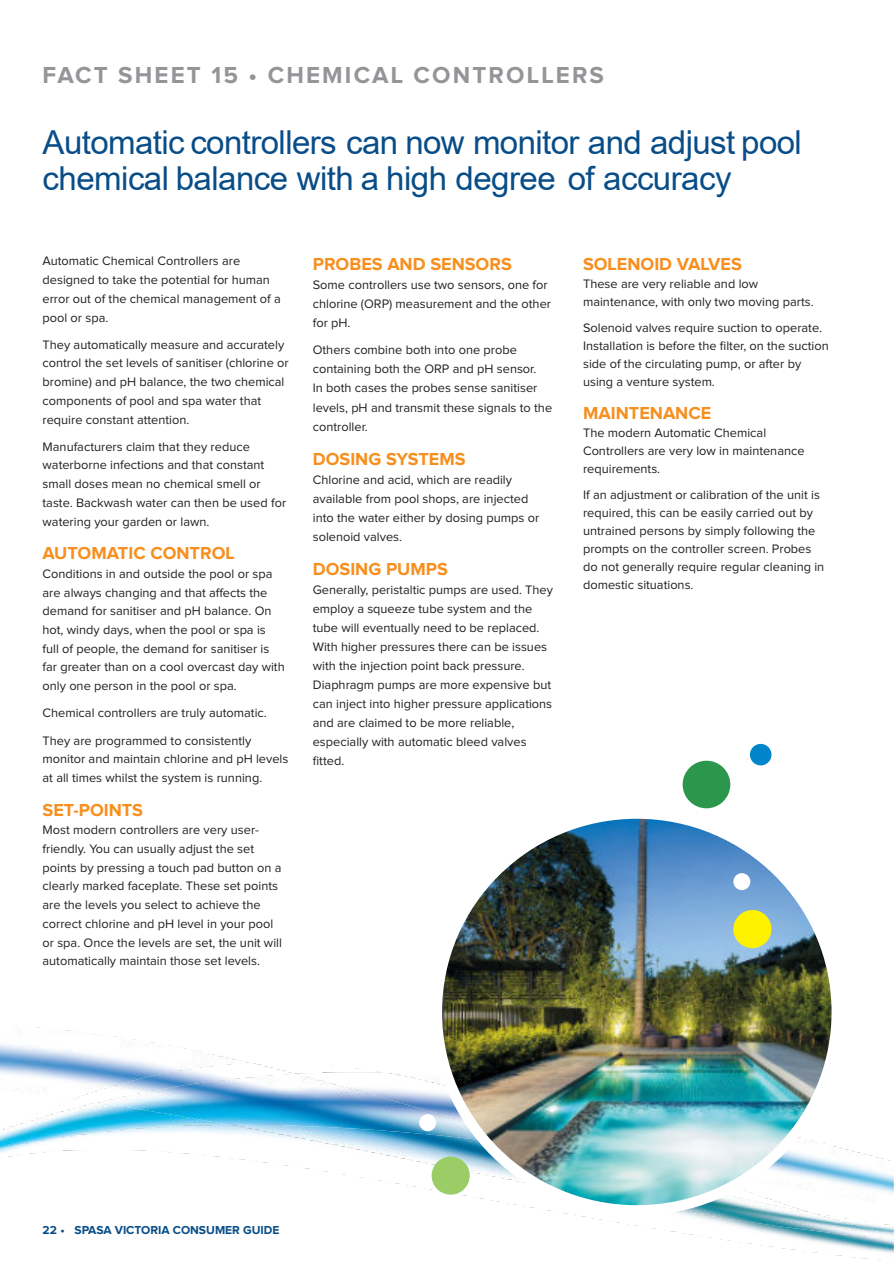
<style>
.page{position:relative;width:894px;height:1263px;background:#fff}
.page>*{position:absolute;margin:0;border:0;box-sizing:border-box;transform-origin:0 0}
.t1{font:33px/36px "Arial";letter-spacing:-.02em;color:#084d88}
.t2{font:700 24px "Proxima Nova";letter-spacing:.09em;color:#939598}
.t3{font:700 18px "Proxima Nova";color:#f78f1e}
.t4{font:12.75px/18.8px "Proxima Nova";color:#231f20}
.t5{font:700 12px "Proxima Nova";color:#084d88}
</style>
<div class="page">
<img style="left:893px;top:1176px;width:1px;height:17px">
<img style="left:0;top:1065px;width:892px;height:196px">
<img style="left:0;top:1025px;width:250px;height:74px">
<img style="left:73px;top:1063px;width:223px;height:40px">
<img style="left:229px;top:1150px;width:663px;height:89px">
<img style="left:384px;top:1073px;width:509px;height:133px">
<img style="left:296px;top:1072px;width:135px;height:99px">
<img style="left:0;top:1103px;width:97px;height:47px">
<img style="left:97px;top:1074px;width:334px;height:76px">
<div style="left:682px;top:761px;width:48px;height:47px;background:#2b964c;border-radius:50%"></div>
<div style="left:749px;top:744px;width:22px;height:21px;background:#0085cb;border-radius:50%"></div>
<img style="left:431px;top:808px;width:410px;height:408px">
<div style="left:733px;top:910px;width:38px;height:38px;background:#fff200;border-radius:50%"></div>
<div style="left:431px;top:1156px;width:38px;height:39px;background:#9bcd66;border-radius:50%"></div>
<div style="left:733px;top:873px;width:17px;height:17px;background:#fff;border-radius:50%"></div>
<div style="left:419px;top:1114px;width:17px;height:17px;background:#fff;border-radius:50%"></div>
<svg style="left:892px;top:1227px;width:2px;height:27px"></svg>
<h2 class="t2" style="left:43px;top:64px;width:562px">FACT SHEET 15 • CHEMICAL CONTROLLERS</h2>
<h1 class="t1" style="left:43px;top:128px;width:760px">Automatic controllers can now monitor and adjust pool chemical balance with a high degree of accuracy</h1>
<p class="t4" style="left:43px;top:252px;width:240px">Automatic Chemical Controllers are designed to take the potential for human error out of the chemical management of a pool or spa.</p>
<p class="t4" style="left:43px;top:336px;width:247px">They automatically measure and accurately control the set levels of sanitiser (chlorine or bromine) and pH balance, the two chemical components of pool and spa water that require constant attention.</p>
<p class="t4" style="left:43px;top:438px;width:245px">Manufacturers claim that they reduce waterborne infections and that constant small doses mean no chemical smell or taste. Backwash water can then be used for watering your garden or lawn.</p>
<h3 class="t3" style="left:43px;top:545px;width:194px">AUTOMATIC CONTROL</h3>
<p class="t4" style="left:43px;top:565px;width:243px">Conditions in and outside the pool or spa are always changing and that affects the demand for sanitiser and pH balance. On hot, windy days, when the pool or spa is full of people, the demand for sanitiser is far greater than on a cool overcast day with only one person in the pool or spa.</p>
<p class="t4" style="left:43px;top:700px;width:226px;line-height:27.2px">Chemical controllers are truly automatic.<br>They are programmed to consistently</p>
<p class="t4" style="left:43px;top:750px;width:247px">monitor and maintain chlorine and pH levels at all times whilst the system is running.</p>
<h3 class="t3" style="left:43px;top:801px;width:102px">SET-POINTS</h3>
<p class="t4" style="left:43px;top:821px;width:241px">Most modern controllers are very user&shy;friendly. You can usually adjust the set points by pressing a touch pad button on a clearly marked faceplate. These set points are the levels you select to achieve the correct chlorine and pH level in your pool or spa. Once the levels are set, the unit will automatically maintain those set levels.</p>
<h3 class="t3" style="left:313px;top:255px;width:200px">PROBES AND SENSORS</h3>
<p class="t4" style="left:313px;top:275px;width:240px">Some controllers use two sensors, one for chlorine (ORP) measurement and the other for pH.</p>
<p class="t4" style="left:313px;top:341px;width:241px">Others combine both into one probe containing both the ORP and pH sensor.<br>In both cases the probes sense sanitiser levels, pH and transmit these signals to the controller.</p>
<h3 class="t3" style="left:313px;top:450px;width:154px">DOSING SYSTEMS</h3>
<p class="t4" style="left:313px;top:470px;width:228px">Chlorine and acid, which are readily available from pool shops, are injected into the water either by dosing pumps or solenoid valves.</p>
<h3 class="t3" style="left:313px;top:561px;width:137px">DOSING PUMPS</h3>
<p class="t4" style="left:313px;top:581px;width:242px">Generally, peristaltic pumps are used. They employ a squeeze tube system and the tube will eventually need to be replaced.<br>With higher pressures there can be issues with the injection point back pressure.<br>Diaphragm pumps are more expensive but can inject into higher pressure applications and are claimed to be more reliable, especially with automatic bleed valves fitted.</p>
<h3 class="t3" style="left:583px;top:255px;width:160px">SOLENOID VALVES</h3>
<p class="t4" style="left:583px;top:275px;width:232px;line-height:18px">These are very reliable and low maintenance, with only two moving parts.</p>
<p class="t4" style="left:583px;top:319px;width:247px;line-height:18px">Solenoid valves require suction to operate.<br>Installation is before the filter, on the suction side of the circulating pump, or after by using a venture system.</p>
<h3 class="t3" style="left:583px;top:405px;width:130px">MAINTENANCE</h3>
<p class="t4" style="left:583px;top:424px;width:223px;line-height:18px">The modern Automatic Chemical<br>Controllers are very low in maintenance requirements.</p>
<p class="t4" style="left:583px;top:487px;width:243px;line-height:18px">If an adjustment or calibration of the unit is required, this can be easily carried out by untrained persons by simply following the prompts on the controller screen. Probes do not generally require regular cleaning in domestic situations.</p>
<p class="t5" style="left:43px;top:1225px;width:238px">22 • SPASA VICTORIA CONSUMER GUIDE</p>
</div>
